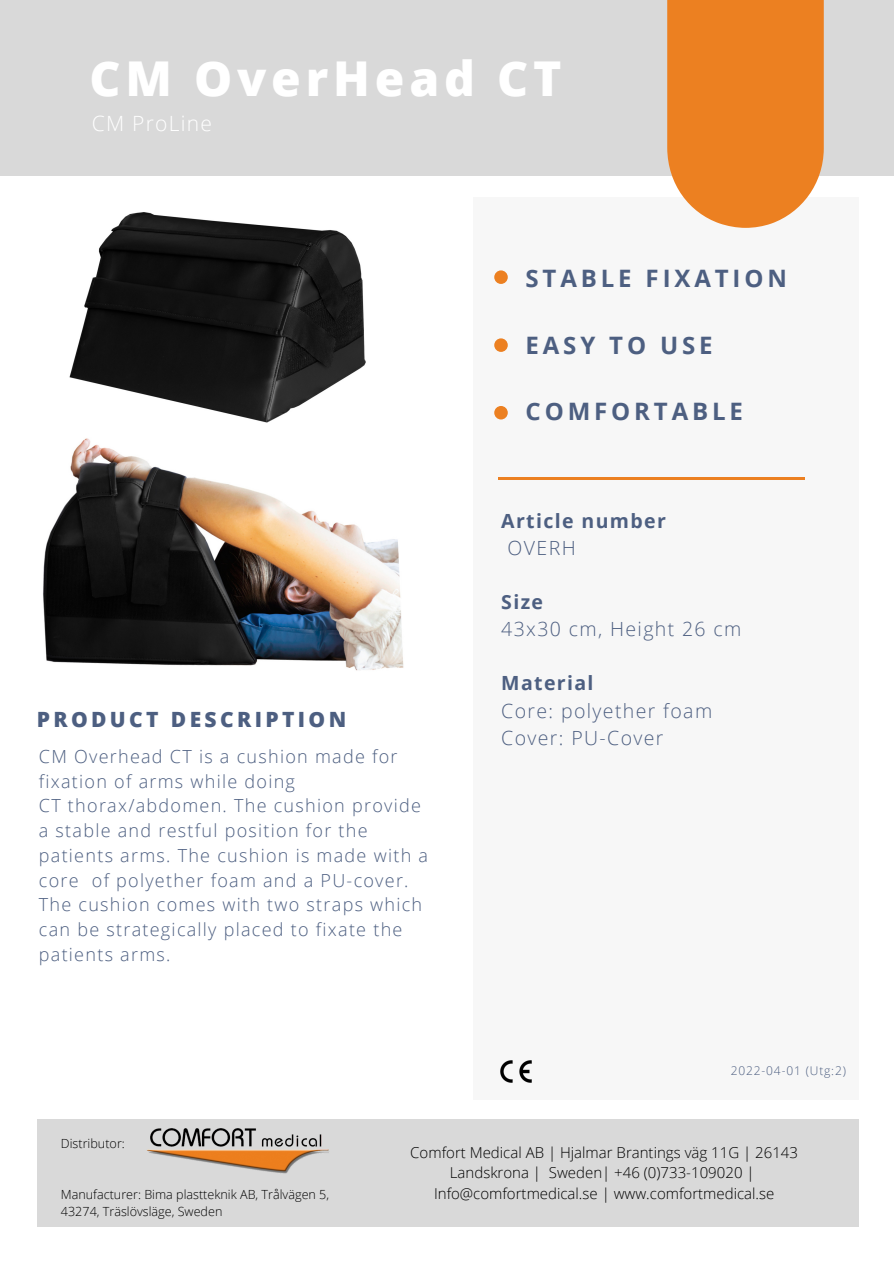
<style>
.page{position:relative;width:894px;height:1264px;background:#fff}
.page>*{position:absolute;margin:0;border:0;box-sizing:border-box;transform-origin:0 0}
.t1{font:800 48px "Open Sans";letter-spacing:.1em;color:#fff}
.t2{font:700 24px "Open Sans";letter-spacing:.16em;color:#4d5f81}
.t3{font:800 21px "Open Sans";letter-spacing:.16em;color:#4d5f81}
.t4{font:300 21px "Open Sans";letter-spacing:.06em;color:#fff}
.t5{font:300 19.5px "Open Sans";letter-spacing:.07em;color:#4d5f81}
.t6{font:700 19.5px "Open Sans";letter-spacing:.07em;color:#4d5f81}
.t7{font:300 18px/24.8px "Open Sans";letter-spacing:.07em;color:#4d5f81}
.t8{font:300 15px/20.2px "Open Sans";color:#000;text-align:center}
.t9{font:300 12.6px/17px "Open Sans";color:#000}
.t10{font:300 12px "Open Sans";letter-spacing:.07em;color:#4d5f81}
</style>
<div class="page">
<div style="left:0;top:0;width:893px;height:176px;background:#d9d9d9"></div>
<div style="left:473px;top:197px;width:385px;height:976px;background:#f7f7f7"></div>
<hr style="left:498px;top:477px;width:306px;height:2px;background:#ec8021">
<div style="left:0;top:1099px;width:893px;height:164px;background:#fff"></div>
<svg style="left:667px;top:0;width:156px;height:228px"></svg>
<div style="left:37px;top:1119px;width:821px;height:107px;background:#d9d9d9"></div>
<div style="left:494px;top:270px;width:13px;height:14px;background:#ec8021;border-radius:50%"></div>
<div style="left:494px;top:338px;width:13px;height:14px;background:#ec8021;border-radius:50%"></div>
<div style="left:494px;top:406px;width:13px;height:13px;background:#ec8021;border-radius:50%"></div>
<img style="left:500px;top:1060px;width:32px;height:23px">
<img style="left:147px;top:1128px;width:182px;height:46px">
<img style="left:43px;top:438px;width:361px;height:233px">
<img style="left:69px;top:212px;width:297px;height:211px">
<p class="t1" style="left:89px;top:45px;width:473px">CM OverHead CT</p>
<p class="t4" style="left:92px;top:109px;width:122px">CM ProLine</p>
<p class="t2" style="left:525px;top:261px;width:263px">STABLE FIXATION</p>
<p class="t2" style="left:525px;top:328px;width:188px">EASY TO USE</p>
<p class="t3" style="left:37px;top:704px;width:311px">PRODUCT DESCRIPTION</p>
<p class="t7" style="left:39px;top:743px;width:390px">CM Overhead CT is a cushion made for fixation of arms while doing<br>CT thorax/abdomen. The cushion provide a stable and restful position for the patients arms. The cushion is made with a core of polyether foam and a PU-cover.</p>
<p class="t7" style="left:39px;top:892px;width:385px">The cushion comes with two straps which can be strategically placed to fixate the patients arms.</p>
<p class="t2" style="left:525px;top:394px;width:219px">COMFORTABLE</p>
<p class="t6" style="left:501px;top:507px;width:166px">Article number</p>
<p class="t5" style="left:507px;top:534px;width:70px">OVERH</p>
<p class="t6" style="left:501px;top:588px;width:43px">Size</p>
<p class="t5" style="left:501px;top:615px;width:242px">43x30 cm, Height 26 cm</p>
<p class="t6" style="left:501px;top:669px;width:94px">Material</p>
<p class="t5" style="left:501px;top:696px;width:212px">Core: polyether foam</p>
<p class="t5" style="left:501px;top:723px;width:164px">Cover: PU-Cover</p>
<p class="t10" style="left:730px;top:1062px;width:117px">2022-04-01 (Utg:2)</p>
<p class="t9" style="left:61px;top:1134px;width:65px">Distributor:</p>
<p class="t9" style="left:61px;top:1185px;width:270px">Manufacturer: Bima plastteknik AB, Trålvägen 5,<br>43274, Träslövsläge, Sweden</p>
<p class="t8" style="left:410px;top:1141px;width:389px">Comfort Medical AB | Hjalmar Brantings väg 11G | 26143<br>Landskrona | Sweden| +46 (0)733-109020 |</p>
<p class="t8" style="left:434px;top:1182px;width:342px">Info@comfortmedical.se | www.comfortmedical.se</p>
</div>
